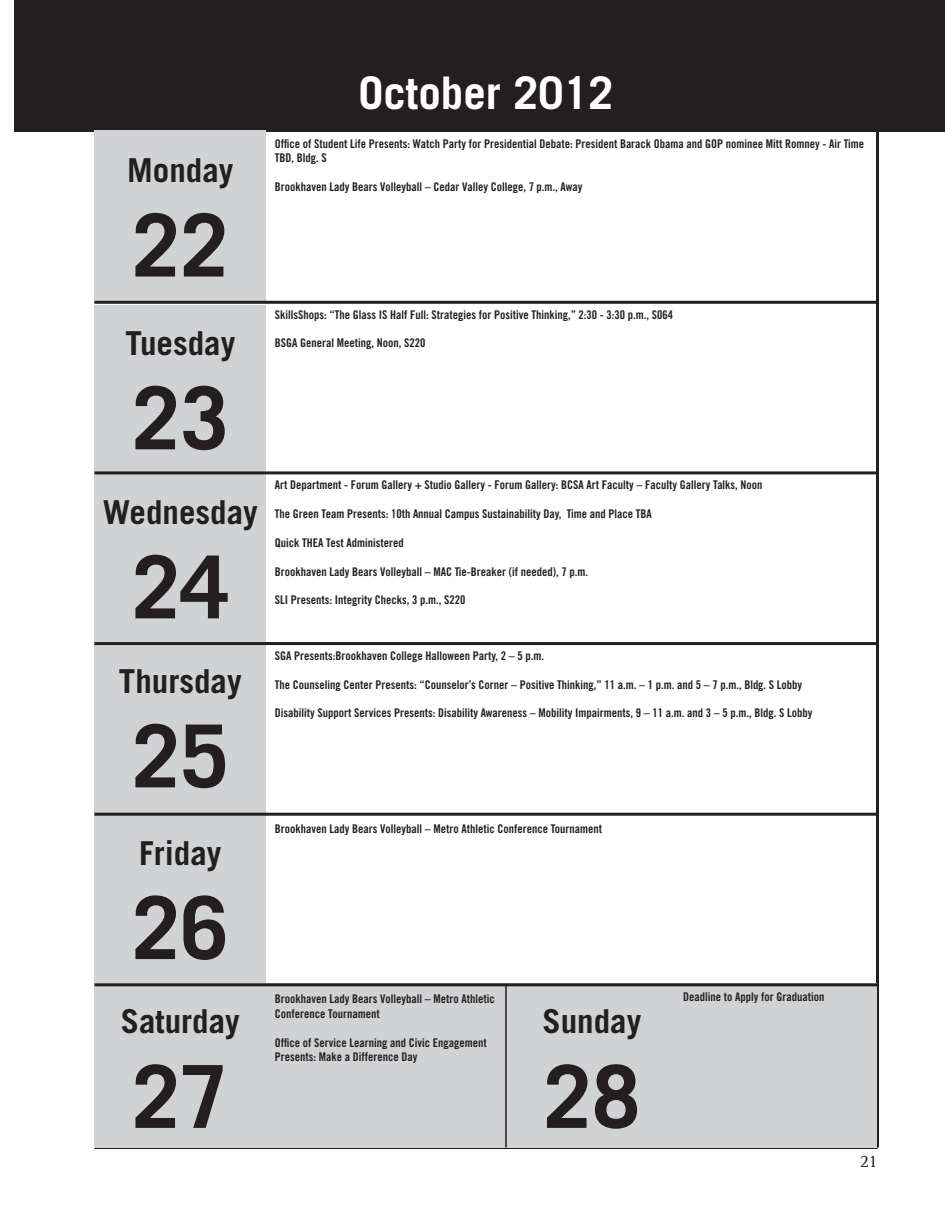
<style>
.page{position:relative;width:945px;height:1215px;background:#fff}
.page>*{position:absolute;margin:0;border:0;box-sizing:border-box;transform-origin:0 0}
.t1{font:700 87px "Trade Gothic";color:#231f20}
.t2{font:700 45px "Trade Gothic";color:#fff}
.t3{font:700 33px "Trade Gothic";color:#231f20}
.t4{font:18px "Rotis Serif";color:#231f20}
.t5{font:12px/14.4px "Trade Gothic Bold Cond Twenty";color:#231f20}
</style>
<div class="page">
<hr style="left:94px;top:1146px;width:784px;height:3px;background:#231f20">
<hr style="left:876px;top:126px;width:3px;height:1022px;background:#231f20">
<div style="left:14px;top:0;width:931px;height:132px;background:#231f20"></div>
<div style="left:94px;top:983px;width:784px;height:165px;background:#d1d2d4"></div>
<div style="left:94px;top:305px;width:172px;height:169px;background:#d1d2d4"></div>
<div style="left:94px;top:472px;width:172px;height:172px;background:#d1d2d4"></div>
<div style="left:94px;top:642px;width:172px;height:171px;background:#d1d2d4"></div>
<div style="left:94px;top:813px;width:172px;height:173px;background:#d1d2d4"></div>
<hr style="left:94px;top:471px;width:784px;height:3px;background:#231f20">
<hr style="left:94px;top:642px;width:784px;height:3px;background:#231f20">
<hr style="left:94px;top:813px;width:784px;height:3px;background:#231f20">
<hr style="left:94px;top:983px;width:784px;height:3px;background:#231f20">
<hr style="left:505px;top:986px;width:2px;height:162px;background:#231f20">
<div style="left:94px;top:130px;width:172px;height:173px;background:#d1d2d4"></div>
<hr style="left:94px;top:301px;width:784px;height:3px;background:#231f20">
<h3 class="t3" style="left:127px;top:150px;width:108px">Monday</h3>
<h1 class="t1" style="left:132px;top:192px;width:98px">22</h1>
<h3 class="t3" style="left:125px;top:323px;width:111px">Tuesday</h3>
<h1 class="t1" style="left:132px;top:365px;width:98px">23</h1>
<h3 class="t3" style="left:103px;top:492px;width:157px">Wednesday</h3>
<h1 class="t1" style="left:132px;top:534px;width:98px">24</h1>
<h3 class="t3" style="left:119px;top:661px;width:124px">Thursday</h3>
<h1 class="t1" style="left:132px;top:703px;width:98px">25</h1>
<h3 class="t3" style="left:139px;top:833px;width:84px">Friday</h3>
<h1 class="t1" style="left:132px;top:875px;width:98px">26</h1>
<h3 class="t3" style="left:121px;top:1001px;width:121px">Saturday</h3>
<h1 class="t1" style="left:132px;top:1043px;width:98px">27</h1>
<h2 class="t2" style="left:358px;top:65px;width:257px">October 2012</h2>
<p class="t5" style="left:275px;top:136px;width:591px">Office of Student Life Presents: Watch Party for Presidential Debate: President Barack Obama and GOP nominee Mitt Romney - Air Time<br>TBD, Bldg. S</p>
<p class="t5" style="left:275px;top:180px;width:309px">Brookhaven Lady Bears Volleyball – Cedar Valley College, 7 p.m., Away</p>
<p class="t5" style="left:275px;top:307px;width:400px">SkillsShops: “The Glass IS Half Full: Strategies for Positive Thinking,” 2:30 - 3:30 p.m., S064</p>
<p class="t5" style="left:275px;top:336px;width:152px">BSGA General Meeting, Noon, S220</p>
<p class="t5" style="left:275px;top:478px;width:489px">Art Department - Forum Gallery + Studio Gallery - Forum Gallery: BCSA Art Faculty – Faculty Gallery Talks, Noon</p>
<p class="t5" style="left:275px;top:506px;width:378px">The Green Team Presents: 10th Annual Campus Sustainability Day, Time and Place TBA</p>
<p class="t5" style="left:275px;top:535px;width:130px">Quick THEA Test Administered</p>
<p class="t5" style="left:275px;top:564px;width:315px">Brookhaven Lady Bears Volleyball – MAC Tie-Breaker (if needed), 7 p.m.</p>
<p class="t5" style="left:275px;top:593px;width:192px">SLI Presents: Integrity Checks, 3 p.m., S220</p>
<p class="t5" style="left:275px;top:648px;width:271px">SGA Presents:Brookhaven College Halloween Party, 2 – 5 p.m.</p>
<p class="t5" style="left:275px;top:677px;width:529px">The Counseling Center Presents: “Counselor’s Corner – Positive Thinking,” 11 a.m. – 1 p.m. and 5 – 7 p.m., Bldg. S Lobby</p>
<p class="t5" style="left:275px;top:706px;width:539px">Disability Support Services Presents: Disability Awareness – Mobility Impairments, 9 – 11 a.m. and 3 – 5 p.m., Bldg. S Lobby</p>
<p class="t5" style="left:275px;top:821px;width:329px">Brookhaven Lady Bears Volleyball – Metro Athletic Conference Tournament</p>
<p class="t5" style="left:275px;top:992px;width:221px">Brookhaven Lady Bears Volleyball – Metro Athletic<br>Conference Tournament</p>
<p class="t5" style="left:275px;top:1035px;width:213px">Office of Service Learning and Civic Engagement<br>Presents: Make a Difference Day</p>
<h3 class="t3" style="left:542px;top:1001px;width:100px">Sunday</h3>
<h1 class="t1" style="left:543px;top:1043px;width:98px">28</h1>
<p class="t5" style="left:683px;top:990px;width:143px">Deadline to Apply for Graduation</p>
<h3 class="t4" style="left:860px;top:1151px;width:19px">21</h3>
</div>
